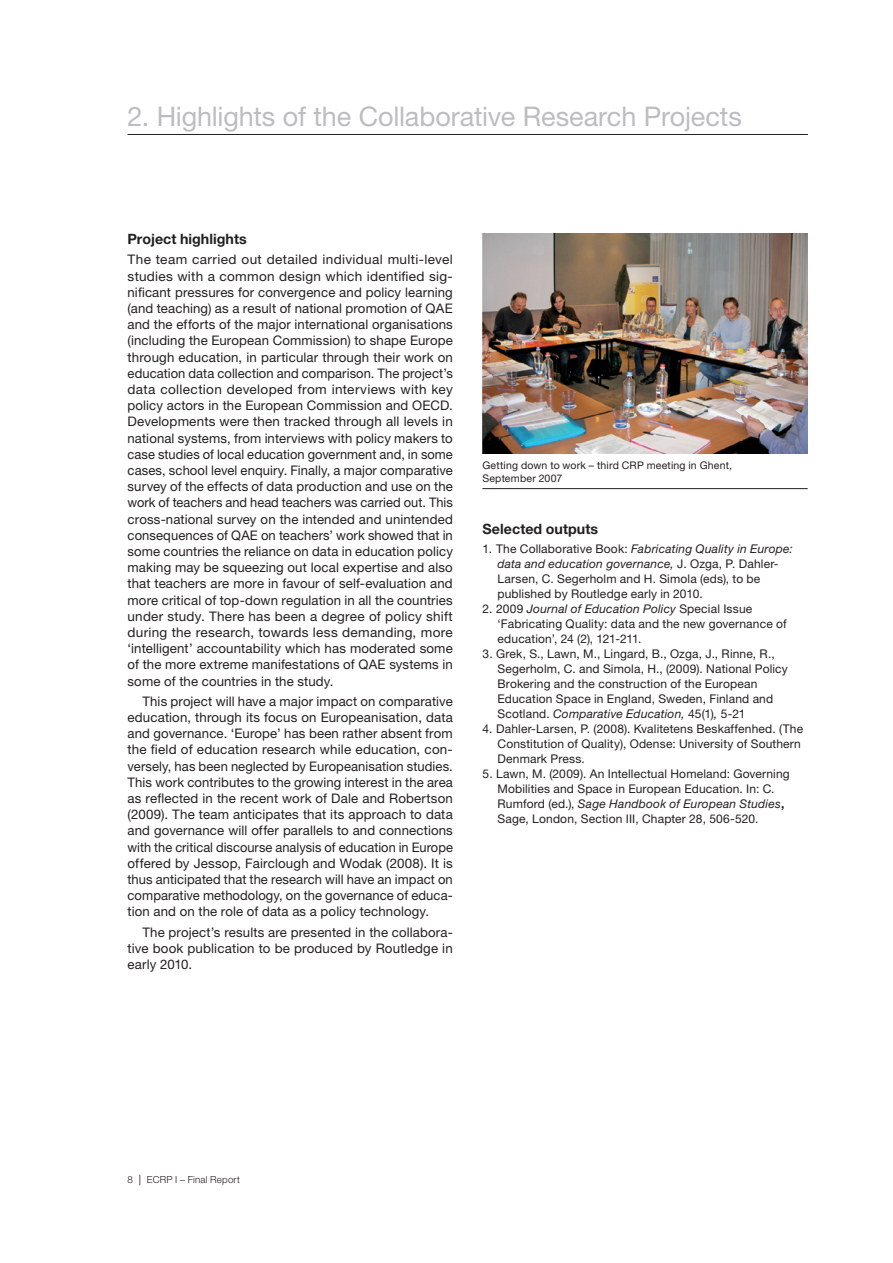
<style>
.page{position:relative;width:893px;height:1263px;background:#fff}
.page>*{position:absolute;margin:0;border:0;box-sizing:border-box;transform-origin:0 0}
.t1{font:27px "Helvetica Neue LT Std";letter-spacing:-.005em;color:#bcbdc0}
.t2{font:700 14.25px "Helvetica Neue LT Std";letter-spacing:.005em;color:#231f20}
.t3{font:13.2px/16.2px "Helvetica Neue LT Std";letter-spacing:.01em;color:#231f20;text-align:justify}
.t4{font:12px/15px "Helvetica Neue LT Std";letter-spacing:.015em;color:#231f20}
.t5{font:10.5px/12.8px "Helvetica Neue LT Std";letter-spacing:.015em;color:#231f20}
.t6{font:300 9.75px "Helvetica Neue LT Std";letter-spacing:.02em;color:#231f20}
.s1{font-style:italic}
.s2{font-weight:700}
.s3{font-weight:400;font-size:10.5px}
</style>
<div class="page">
<hr style="left:128px;top:134px;width:680px;height:1px;background:#231f20">
<img style="left:483px;top:234px;width:325px;height:219px">
<hr style="left:482px;top:488px;width:326px;height:1px;background:#231f20">
<h1 class="t1" style="left:128px;top:100px;width:616px">2. Highlights of the Collaborative Research Projects</h1>
<p class="t2" style="left:128px;top:230px;width:121px">Project highlights</p>
<p class="t3" style="left:128px;top:251px;width:327px">The team carried out detailed individual multi-level studies with a common design which identified sig&shy;nificant pressures for convergence and policy learning (and teaching) as a result of national promotion of QAE and the efforts of the major international organisations (including the European Commission) to shape Europe through education, in particular through their work on education data collection and comparison. The project’s data collection developed from interviews with key policy actors in the European Commission and OECD.<br>Developments were then tracked through all levels in national systems, from interviews with policy makers to case studies of local education government and, in some cases, school level enquiry. Finally, a major comparative survey of the effects of data production and use on the work of teachers and head teachers was carried out. This cross-national survey on the intended and unintended consequences of QAE on teachers’ work showed that in some countries the reliance on data in education policy making may be squeezing out local expertise and also that teachers are more in favour of self-evaluation and more critical of top-down regulation in all the countries under study. There has been a degree of policy shift during the research, towards less demanding, more ‘intelligent’ accountability which has moderated some of the more extreme manifestations of QAE systems in some of the countries in the study.</p>
<p class="t3" style="left:128px;top:693px;width:327px;text-indent:15px">This project will have a major impact on comparative education, through its focus on Europeanisation, data and governance. ‘Europe’ has been rather absent from the field of education research while education, con&shy;versely, has been neglected by Europeanisation studies.<br>This work contributes to the growing interest in the area as reflected in the recent work of Dale and Robertson (2009). The team anticipates that its approach to data and governance will offer parallels to and connections with the critical discourse analysis of education in Europe offered by Jessop, Fairclough and Wodak (2008). It is thus anticipated that the research will have an impact on comparative methodology, on the governance of educa&shy;tion and on the role of data as a policy technology.</p>
<p class="t3" style="left:128px;top:924px;width:327px;text-indent:15px">The project’s results are presented in the collabora&shy;tive book publication to be produced by Routledge in early 2010.</p>
<p class="t5" style="left:482px;top:459px;width:251px">Getting down to work – third CRP meeting in Ghent,<br>September 2007</p>
<p class="t2" style="left:483px;top:520px;width:117px">Selected outputs</p>
<p class="t4" style="left:497px;top:541px;width:297px;text-indent:-15px">1. The Collaborative Book: <span class="s1">Fabricating Quality in Europe: data and education governance,</span> J. Ozga, P. Dahler-Larsen, C. Segerholm and H. Simola (eds), to be published by Routledge early in 2010.</p>
<p class="t4" style="left:497px;top:601px;width:291px;text-indent:-15px">2. 2009 <span class="s1">Journal of Education Policy</span> Special Issue ‘Fabricating Quality: data and the new governance of education’, 24 (2), 121-211.</p>
<p class="t4" style="left:497px;top:646px;width:292px;text-indent:-15px">3. Grek, S., Lawn, M., Lingard, B., Ozga, J., Rinne, R., Segerholm, C. and Simola, H., (2009). National Policy Brokering and the construction of the European Education Space in England, Sweden, Finland and Scotland. <span class="s1">Comparative Education,</span> 45(1)<span class="s1">,</span> 5-21</p>
<p class="t4" style="left:497px;top:721px;width:307px;text-indent:-15px">4. Dahler-Larsen, P. (2008). Kvalitetens Beskaffenhed. (The<br>Constitution of Quality), Odense: University of Southern<br>Denmark Press.</p>
<p class="t4" style="left:497px;top:766px;width:294px;text-indent:-15px">5. Lawn, M. (2009). An Intellectual Homeland: Governing Mobilities and Space in European Education. In: C.<br>Rumford (ed.), <span class="s1">Sage Handbook of European Studies</span><span class="s2">, </span>Sage, London, Section III, Chapter 28, 506-520.</p>
<p class="t6" style="left:128px;top:1173px;width:114px">8 <span class="s3">|</span> ECRP I – Final Report</p>
</div>
